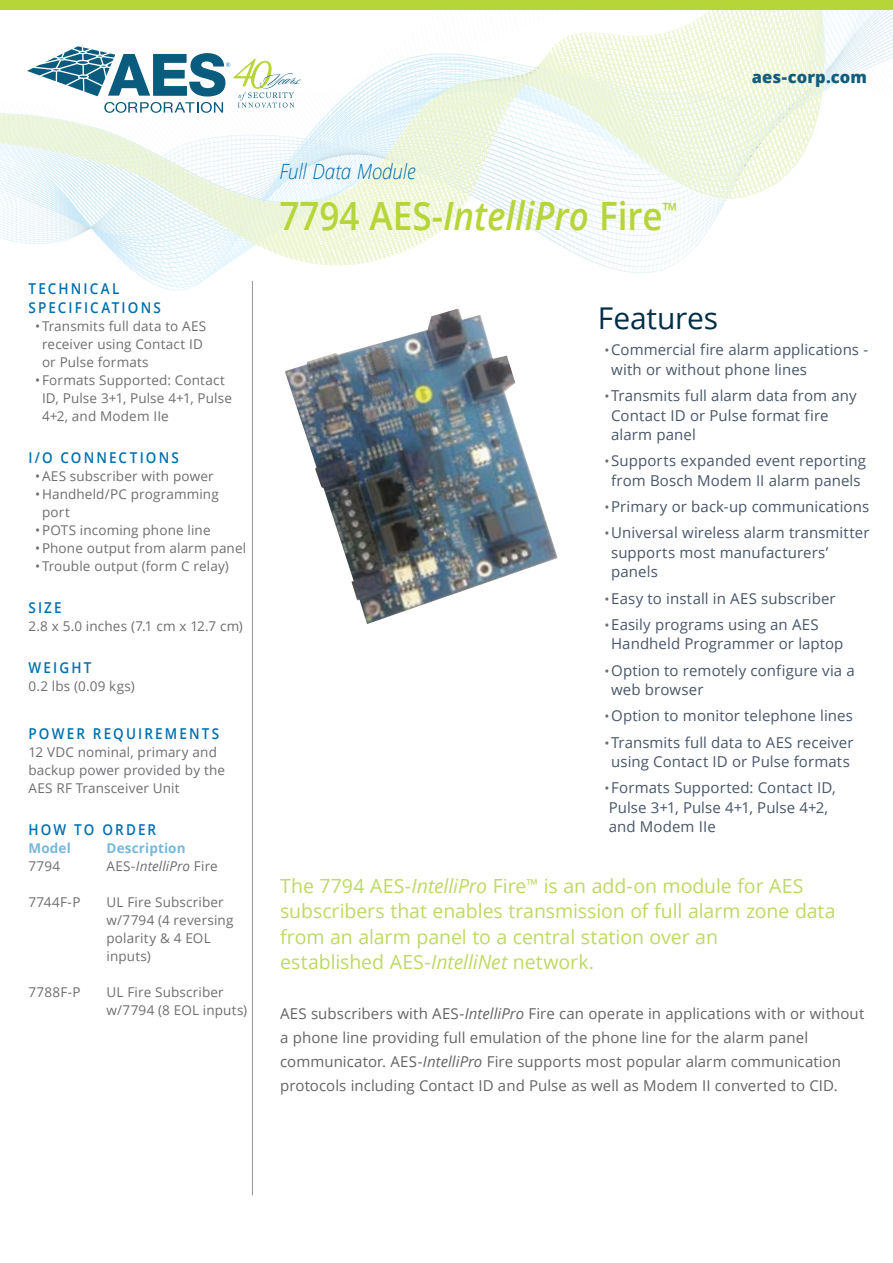
<style>
.page{position:relative;width:893px;height:1263px;background:#fff}
.page>*{position:absolute;margin:0;border:0;box-sizing:border-box;transform-origin:0 0}
.t1{font:600 39px "Open Sans";color:#b6d538;scale:.9 1}
.t2{font:30px "Open Sans";letter-spacing:-.005em;color:#032f46}
.t3{font:italic 300 21px "Open Sans";letter-spacing:-.01em;color:#006faf;scale:.9 1}
.t4{font:19.5px/25.5px "Open Sans";letter-spacing:-.005em;color:#bed964}
.t5{font:800 16.5px "Open Sans";letter-spacing:.005em;color:#105d7d}
.t6{font:15px/19.5px "Open Sans";letter-spacing:.005em;color:#49566a}
.t7{font:15px/24px "Open Sans";letter-spacing:.005em;color:#636466}
.t8{font:600 15px/19.5px "Open Sans";letter-spacing:.155em;color:#006faf;scale:.9 1}
.t9{font:13.5px/18px "Open Sans";letter-spacing:.01em;color:#6d6e71}
.t10{font:italic 13.5px "Open Sans";letter-spacing:.005em;color:#6d6e71}
.t11{font:700 13.5px "Open Sans";letter-spacing:.01em;color:#76b8dc}
.s1{font-style:normal}
.s2{font-style:italic}
.s3{font-size:13.5px;color:#6d6e71}
</style>
<div class="page">
<hr style="left:252px;top:281px;width:1px;height:914px;background:#939598">
<svg style="left:0;top:9px;width:893px;height:282px"></svg>
<div style="left:0;top:0;width:893px;height:9px;background:#b6d538"></div>
<img style="left:285px;top:308px;width:273px;height:316px">
<p class="t8" style="left:28px;top:278px;width:149px">TECHNICAL<br>SPECIFICATIONS</p>
<p class="t9" style="left:42px;top:317px;width:166px;text-indent:-7px">•Transmits full data to AES receiver using Contact ID or Pulse formats</p>
<p class="t9" style="left:42px;top:371px;width:191px;text-indent:-7px">•Formats Supported: Contact<br>ID, Pulse 3+1, Pulse 4+1, Pulse<br>4+2, and Modem IIe</p>
<p class="t8" style="left:28px;top:448px;width:169px">I/O CONNECTIONS</p>
<p class="t9" style="left:35px;top:467px;width:180px">•AES subscriber with power</p>
<p class="t9" style="left:42px;top:485px;width:178px;text-indent:-7px">•Handheld/PC programming port</p>
<p class="t9" style="left:35px;top:521px;width:177px">•POTS incoming phone line</p>
<p class="t9" style="left:35px;top:539px;width:212px">•Phone output from alarm panel</p>
<p class="t9" style="left:35px;top:557px;width:195px">•Trouble output (form C relay)</p>
<p class="t8" style="left:28px;top:598px;width:38px">SIZE</p>
<p class="t9" style="left:28px;top:617px;width:216px">2.8 x 5.0 inches (7.1 cm x 12.7 cm)</p>
<p class="t8" style="left:28px;top:658px;width:71px">WEIGHT</p>
<p class="t9" style="left:28px;top:677px;width:108px">0.2 lbs (0.09 kgs)</p>
<p class="t8" style="left:28px;top:724px;width:214px">POWER REQUIREMENTS</p>
<p class="t9" style="left:28px;top:743px;width:198px">12 VDC nominal, primary and backup power provided by the<br>AES RF Transceiver Unit</p>
<p class="t8" style="left:28px;top:820px;width:143px">HOW TO ORDER</p>
<p class="t11" style="left:28px;top:839px;width:44px">Model</p>
<p class="t11" style="left:107px;top:839px;width:81px">Description</p>
<p class="t9" style="left:28px;top:857px;width:33px">7794</p>
<p class="t10" style="left:107px;top:857px;width:113px"><span class="s1">AES-</span>IntelliPro <span class="s1">Fire</span></p>
<p class="t9" style="left:29px;top:893px;width:53px">7744F-P</p>
<p class="t9" style="left:107px;top:893px;width:128px">UL Fire Subscriber w/7794 (4 reversing polarity &amp; 4 EOL inputs)</p>
<p class="t9" style="left:29px;top:983px;width:54px">7788F-P</p>
<p class="t9" style="left:107px;top:983px;width:142px">UL Fire Subscriber w/7794 (8 EOL inputs)</p>
<h3 class="t3" style="left:279px;top:156px;width:153px">Full Data Module</h3>
<h1 class="t1" style="left:279px;top:189px;width:443px">7794 AES-<span class="s2">IntelliPro</span> Fire<sup>™</sup></h1>
<p class="t5" style="left:752px;top:65px;width:116px">aes-corp.com</p>
<h2 class="t2" style="left:598px;top:298px;width:122px">Features</h2>
<p class="t6" style="left:611px;top:340px;width:258px;text-indent:-7px"><span class="s3">•</span>Commercial fire alarm applications - with or without phone lines</p>
<p class="t6" style="left:611px;top:385px;width:247px;text-indent:-7px"><span class="s3">•</span>Transmits full alarm data from any<br>Contact ID or Pulse format fire alarm panel</p>
<p class="t6" style="left:604px;top:451px;width:263px;text-align:center"><span class="s3">•</span>Supports expanded event reporting from Bosch Modem II alarm panels</p>
<p class="t6" style="left:604px;top:496px;width:266px"><span class="s3">•</span>Primary or back-up communications</p>
<p class="t6" style="left:611px;top:523px;width:260px;text-indent:-7px"><span class="s3">•</span>Universal wireless alarm transmitter supports most manufacturers’ panels</p>
<p class="t6" style="left:604px;top:588px;width:233px"><span class="s3">•</span>Easy to install in AES subscriber</p>
<p class="t6" style="left:611px;top:614px;width:234px;text-indent:-7px"><span class="s3">•</span>Easily programs using an AES<br>Handheld Programmer or laptop</p>
<p class="t6" style="left:611px;top:660px;width:245px;text-indent:-7px"><span class="s3">•</span>Option to remotely configure via a web browser</p>
<p class="t6" style="left:604px;top:706px;width:250px"><span class="s3">•</span>Option to monitor telephone lines</p>
<p class="t6" style="left:604px;top:732px;width:251px;text-align:center"><span class="s3">•</span>Transmits full data to AES receiver using Contact ID or Pulse formats</p>
<p class="t6" style="left:604px;top:778px;width:233px"><span class="s3">•</span>Formats Supported: Contact ID,<br>Pulse 3+1, Pulse 4+1, Pulse 4+2, and Modem IIe</p>
<h3 class="t4" style="left:280px;top:872px;width:557px">The 7794 AES-<span class="s2">IntelliPro</span> Fire<sup>™</sup> is an add-on module for AES subscribers that enables transmission of full alarm zone data from an alarm panel to a central station over an<br>established AES-<span class="s2">IntelliNet</span> network.</h3>
<p class="t7" style="left:280px;top:1001px;width:586px">AES subscribers with AES-<span class="s2">IntelliPro</span> Fire can operate in applications with or without a phone line providing full emulation of the phone line for the alarm panel communicator. AES-<span class="s2">IntelliPro</span> Fire supports most popular alarm communication protocols including Contact ID and Pulse as well as Modem II converted to CID.</p>
</div>
